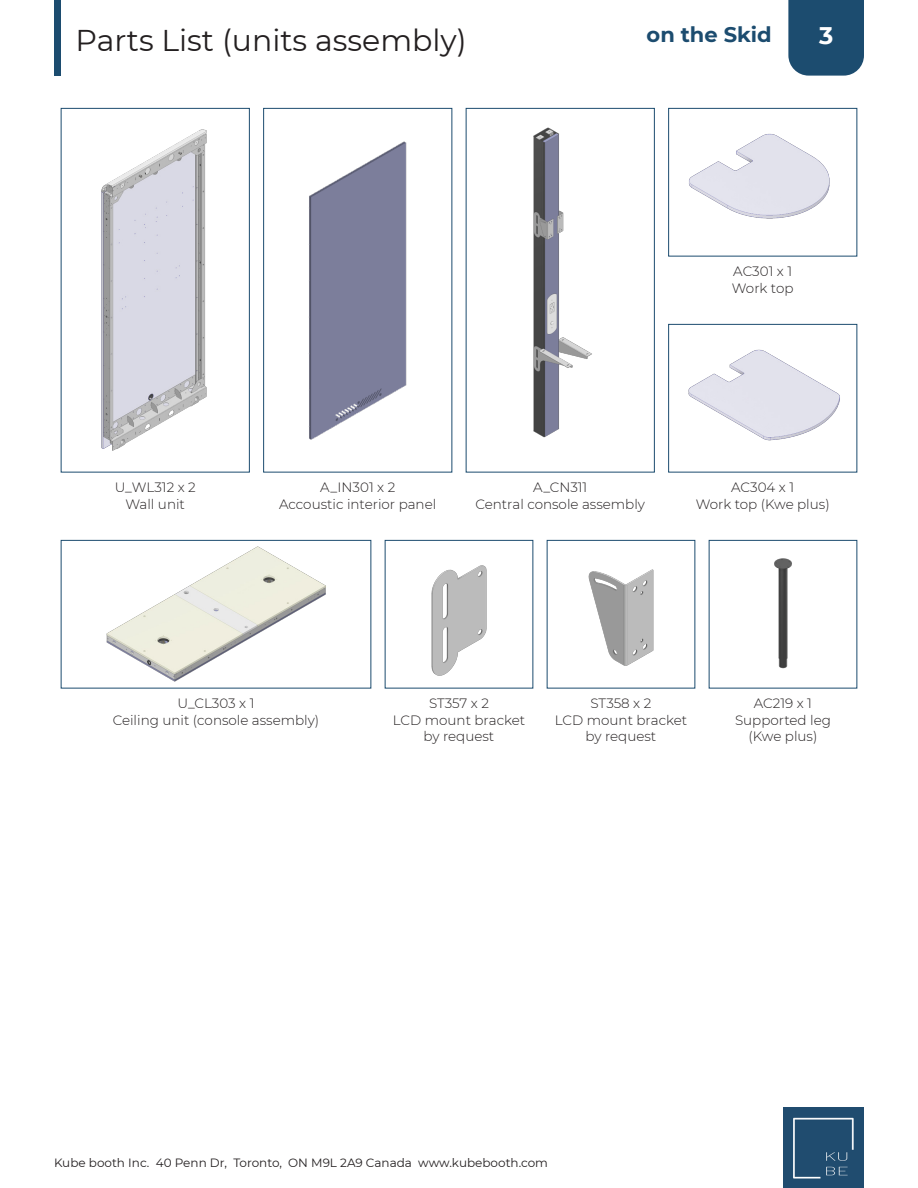
<style>
.page{position:relative;width:918px;height:1188px;background:#fff}
.page>*{position:absolute;margin:0;border:0;box-sizing:border-box;transform-origin:0 0}
.t1{font:30px "Montserrat";color:#231f20}
.t2{font:700 24px "Montserrat";color:#fff}
.t3{font:700 21px "Montserrat";color:#1c4c6f}
.t4{font:300 13.5px/16.2px "Montserrat";color:#231f20;text-align:center}
.t5{font:12px "Montserrat";color:#231f20}
</style>
<div class="page">
<div style="left:788px;top:0;width:76px;height:76px;background:#1c4c6f"></div>
<img style="left:783px;top:1107px;width:81px;height:81px">
<div style="left:54px;top:0;width:7px;height:76px;background:#1c4c6f"></div>
<img style="left:101px;top:129px;width:106px;height:322px">
<div style="left:61px;top:108px;width:189px;height:364px;border:1px solid #1c4c6f"></div>
<img style="left:308px;top:141px;width:99px;height:299px">
<div style="left:263px;top:108px;width:189px;height:364px;border:1px solid #1c4c6f"></div>
<img style="left:533px;top:127px;width:59px;height:311px">
<div style="left:466px;top:108px;width:189px;height:364px;border:1px solid #1c4c6f"></div>
<img style="left:431px;top:565px;width:56px;height:111px">
<img style="left:689px;top:133px;width:141px;height:86px">
<div style="left:668px;top:108px;width:189px;height:148px;border:1px solid #1c4c6f"></div>
<img style="left:774px;top:558px;width:18px;height:111px">
<img style="left:588px;top:569px;width:66px;height:97px">
<img style="left:106px;top:546px;width:220px;height:136px">
<div style="left:61px;top:540px;width:310px;height:148px;border:1px solid #1c4c6f"></div>
<img style="left:688px;top:349px;width:152px;height:92px">
<div style="left:668px;top:324px;width:189px;height:148px;border:1px solid #1c4c6f"></div>
<h3 class="t3" style="left:647px;top:19px;width:127px">on the Skid</h3>
<h1 class="t1" style="left:76px;top:19px;width:393px">Parts List (units assembly)</h1>
<h2 class="t2" style="left:819px;top:19px;width:16px">3</h2>
<p class="t4" style="left:732px;top:263px;width:63px;text-align:left">AC301 x 1<br>Work top</p>
<p class="t4" style="left:115px;top:479px;width:83px">U_WL312 x 2<br>Wall unit</p>
<p class="t4" style="left:279px;top:479px;width:159px">A_IN301 x 2<br>Accoustic interior panel</p>
<p class="t4" style="left:475px;top:479px;width:171px">A_CN311<br>Central console assembly</p>
<p class="t4" style="left:696px;top:479px;width:135px">AC304 x 1<br>Work top (Kwe plus)</p>
<p class="t4" style="left:113px;top:695px;width:208px">U_CL303 x 1<br>Ceiling unit (console assembly)</p>
<p class="t4" style="left:393px;top:695px;width:134px">ST357 x 2<br>LCD mount bracket by request</p>
<p class="t4" style="left:555px;top:695px;width:134px">ST358 x 2<br>LCD mount bracket by request</p>
<p class="t4" style="left:735px;top:695px;width:97px">AC219 x 1<br>Supported leg (Kwe plus)</p>
<p class="t5" style="left:54px;top:1155px;width:495px">Kube booth Inc. 40 Penn Dr, Toronto, ON M9L 2A9 Canada www.kubebooth.com</p>
</div>
